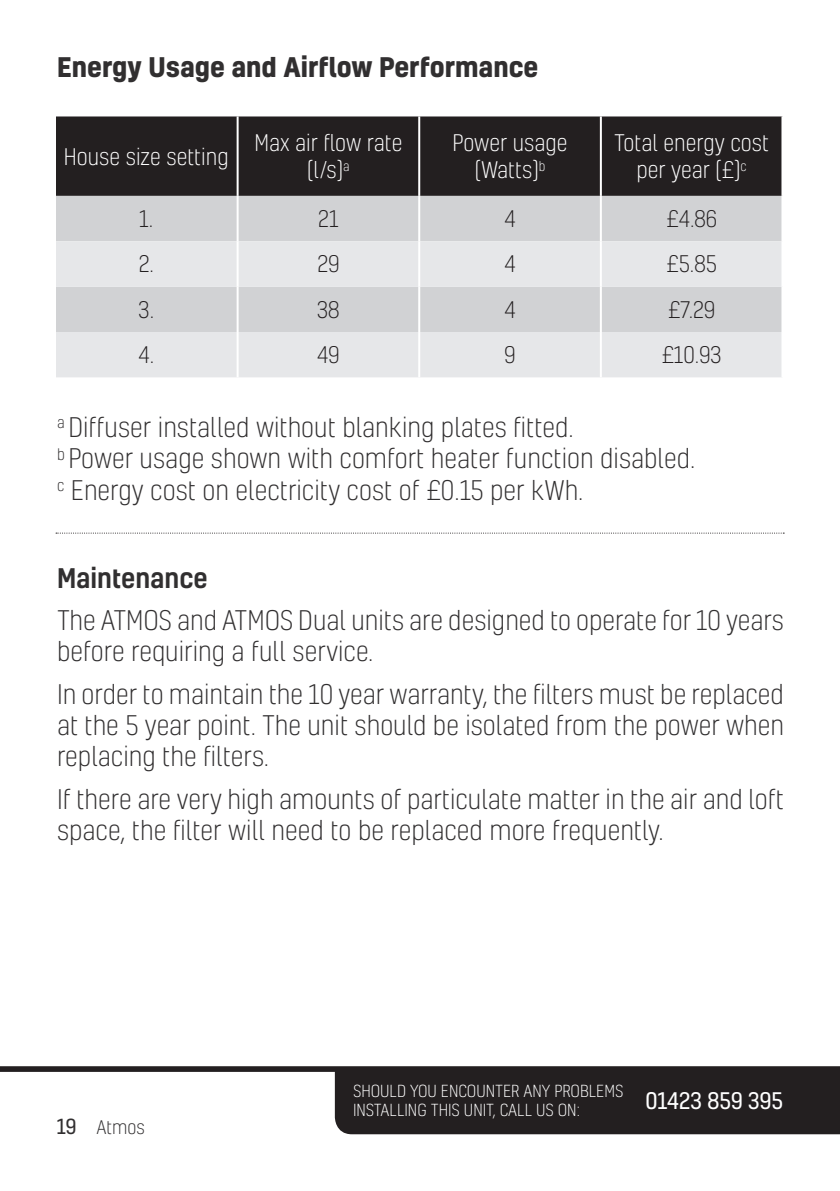
<style>
.page{position:relative;width:840px;height:1191px;background:#fff}
.page>*{position:absolute;margin:0;border:0;box-sizing:border-box;transform-origin:0 0}
.t1{font:300 26px/31.2px "Kelson";color:#312f30}
.t2{font:700 26px "Kelson";color:#312f30}
.t3{font:500 26px "Kelson";color:#312f30}
.t4{font:300 22px/26.4px "Kelson";color:#fff;text-align:center}
.t5{font:300 22px "Kelson";color:#231f20}
.t6{font:22px "Kelson";color:#fff}
.t7{font:20px "Kelson";color:#312f30}
.t8{font:300 18px "Kelson";color:#312f30}
.t9{font:300 16px/19.2px "Kelson";color:#fff}
</style>
<div class="page">
<svg style="left:0;top:1066px;width:839px;height:68px;fill:#231f20"></svg>
<div style="left:56px;top:116px;width:725px;height:80px;background:#231f20"></div>
<div style="left:56px;top:196px;width:725px;height:45px;background:#d1d2d4"></div>
<svg style="left:56px;top:241px;width:725px;height:136px;background:#dfe0e2"></svg>
<hr style="left:236px;top:116px;width:2px;height:80px;background:#fff">
<hr style="left:418px;top:116px;width:2px;height:80px;background:#fff">
<hr style="left:599px;top:116px;width:2px;height:80px;background:#fff">
<hr style="left:236px;top:196px;width:2px;height:45px;background:#fff">
<hr style="left:236px;top:241px;width:2px;height:46px;background:#fff">
<hr style="left:418px;top:241px;width:2px;height:46px;background:#fff">
<hr style="left:599px;top:241px;width:2px;height:46px;background:#fff">
<hr style="left:418px;top:332px;width:2px;height:45px;background:#fff">
<hr style="left:599px;top:332px;width:2px;height:45px;background:#fff">
<hr style="left:418px;top:196px;width:2px;height:45px;background:#fff">
<hr style="left:599px;top:196px;width:2px;height:45px;background:#fff">
<hr style="left:236px;top:287px;width:2px;height:45px;background:#fff">
<hr style="left:418px;top:287px;width:2px;height:45px;background:#fff">
<hr style="left:599px;top:287px;width:2px;height:45px;background:#fff">
<hr style="left:236px;top:332px;width:2px;height:45px;background:#fff">
<svg style="left:56px;top:532px;width:726px;height:1px"></svg>
<p class="t2" style="left:57px;top:48px;width:482px">Energy Usage and Airflow Performance</p>
<p class="t4" style="left:64px;top:143px;width:166px">House size setting</p>
<p class="t4" style="left:254px;top:130px;width:149px">Max air flow rate (l/s)<sup>a</sup></p>
<p class="t4" style="left:452px;top:130px;width:116px">Power usage (Watts)<sup>b</sup></p>
<p class="t4" style="left:614px;top:130px;width:156px">Total energy cost per year (£)<sup>c</sup></p>
<p class="t5" style="left:139px;top:205px;width:15px">1.</p>
<p class="t5" style="left:318px;top:205px;width:22px">21</p>
<p class="t5" style="left:504px;top:205px;width:13px">4</p>
<p class="t5" style="left:666px;top:205px;width:52px">£4.86</p>
<p class="t5" style="left:139px;top:250px;width:17px">2.</p>
<p class="t5" style="left:317px;top:250px;width:23px">29</p>
<p class="t5" style="left:504px;top:250px;width:13px">4</p>
<p class="t5" style="left:666px;top:250px;width:52px">£5.85</p>
<p class="t5" style="left:138px;top:295px;width:17px">3.</p>
<p class="t5" style="left:317px;top:295px;width:24px">38</p>
<p class="t5" style="left:504px;top:295px;width:13px">4</p>
<p class="t5" style="left:667px;top:295px;width:48px">£7.29</p>
<p class="t5" style="left:138px;top:341px;width:17px">4.</p>
<p class="t5" style="left:317px;top:341px;width:24px">49</p>
<p class="t5" style="left:504px;top:341px;width:13px">9</p>
<p class="t5" style="left:661px;top:341px;width:61px">£10.93</p>
<p class="t1" style="left:57px;top:411px;width:518px"><sup>a</sup> Diffuser installed without blanking plates fitted.</p>
<p class="t1" style="left:57px;top:442px;width:639px"><sup>b</sup> Power usage shown with comfort heater function disabled.</p>
<p class="t1" style="left:57px;top:474px;width:527px"><sup>c</sup> Energy cost on electricity cost of £0.15 per kWh.</p>
<p class="t3" style="left:57px;top:560px;width:152px">Maintenance</p>
<p class="t1" style="left:57px;top:604px;width:728px">The ATMOS and ATMOS Dual units are designed to operate for 10 years before requiring a full service.</p>
<p class="t1" style="left:57px;top:678px;width:728px;text-align:justify">In order to maintain the 10 year warranty, the filters must be replaced at the 5 year point. The unit should be isolated from the power when replacing the filters.</p>
<p class="t1" style="left:57px;top:783px;width:728px">If there are very high amounts of particulate matter in the air and loft space, the filter will need to be replaced more frequently.</p>
<p class="t7" style="left:57px;top:1113px;width:21px">19</p>
<p class="t8" style="left:96px;top:1116px;width:50px">Atmos</p>
<p class="t9" style="left:353px;top:1081px;width:272px">SHOULD YOU ENCOUNTER ANY PROBLEMS<br>INSTALLING THIS UNIT, CALL US ON:</p>
<p class="t6" style="left:645px;top:1086px;width:139px">01423 859 395</p>
</div>
